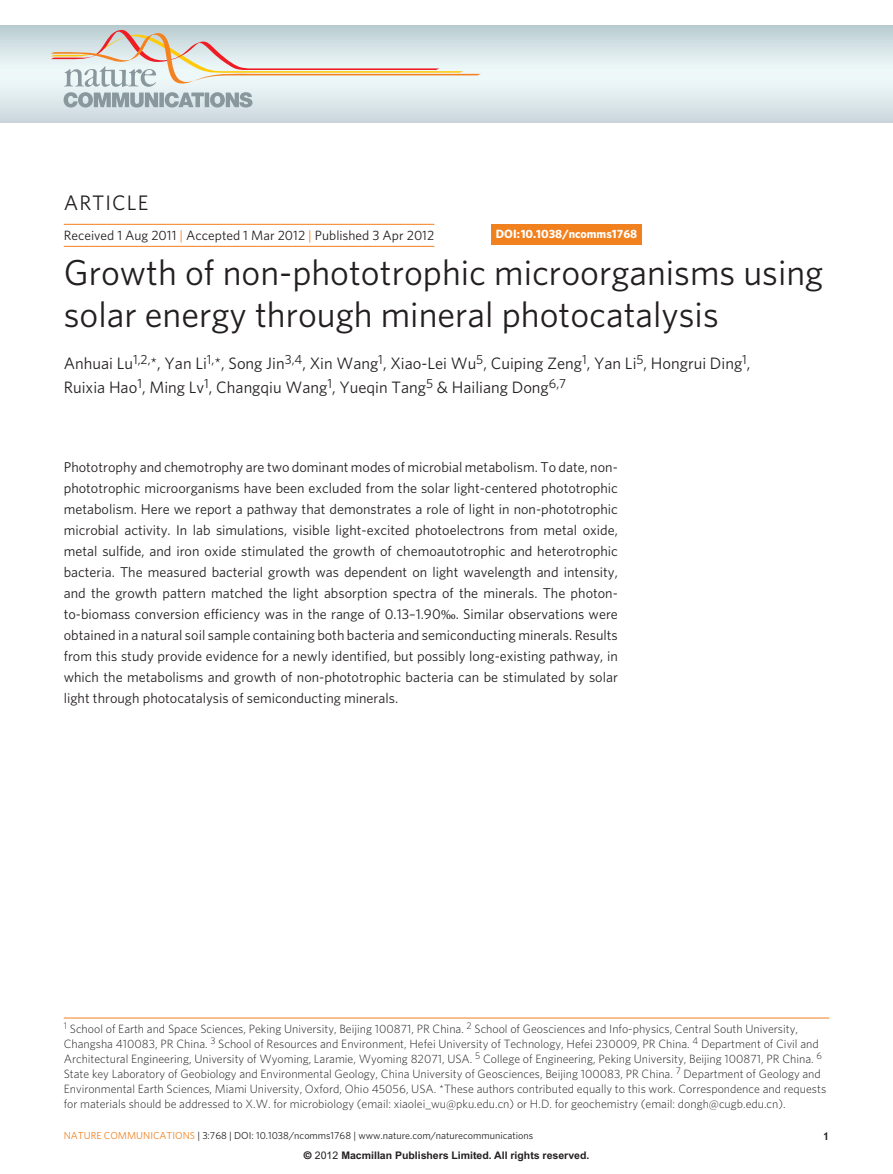
<style>
.page{position:relative;width:893px;height:1174px;background:#fff}
.page>*{position:absolute;margin:0;border:0;box-sizing:border-box;transform-origin:0 0}
.pAtl{font:36px/42px "Whitney";color:#231f20}
.t1{font:21px "Whitney";letter-spacing:.05em;color:#231f20}
.pAu{font:16.5px/24px "Whitney";color:#231f20}
.pAbstext{font:14.25px/21px "Whitney";color:#231f20;text-align:justify}
.pPrdates{font:13.5px "Whitney";color:#231f20}
.pAffiliation{font:300 12px/15px "Whitney";color:#231f20}
.pDoiTop{font:700 12px "Whitney";color:#fff}
.t2{font:700 10.5px "Arial";color:#231f20}
.pDoiLRH{font:10.2px "Whitney";color:#231f20}
.pDoiLRH-2{font:10.2px "Whitney";color:#f1801f}
.s1{color:#f1801f}
.s2{font-family:"Minion Pro"}
.s3{font-family:"Helvetica Bold 2";font-weight:400}
.s4{font-weight:400}
</style>
<div class="page">
<svg style="left:0;top:25px;width:893px;height:97px;background:#d8e4e7"></svg>
<svg style="left:50px;top:30px;width:431px;height:77px;background:#d8dad6"></svg>
<hr style="left:64px;top:224px;width:370px;height:1px;background:#f1801f">
<hr style="left:64px;top:246px;width:370px;height:1px;background:#f1801f">
<div style="left:492px;top:225px;width:150px;height:20px;background:#f1801f"></div>
<hr style="left:64px;top:1017px;width:765px;height:1px;background:#f1801f">
<p class="t1" style="left:64px;top:190px;width:86px">ARTICLE</p>
<p class="pPrdates" style="left:64px;top:227px;width:372px">Received 1 Aug 2011 <span class="s1">|</span> Accepted 1 Mar 2012 <span class="s1">|</span> Published 3 Apr 2012</p>
<p class="pDoiTop" style="left:496px;top:227px;width:143px">DOI: 10.1038/ncomms1768</p>
<p class="pAtl" style="left:64px;top:251px;width:761px">Growth of non-phototrophic microorganisms using solar energy through mineral photocatalysis</p>
<p class="pAu" style="left:64px;top:351px;width:688px">Anhuai Lu<sup>1,2,</sup>*, Yan Li<sup>1,</sup>*, Song Jin<sup>3,4</sup>, Xin Wang<sup>1</sup>, Xiao-Lei Wu<sup>5</sup>, Cuiping Zeng<sup>1</sup>, Yan Li<sup>5</sup>, Hongrui Ding<sup>1</sup>,<br>Ruixia Hao<sup>1</sup>, Ming Lv<sup>1</sup>, Changqiu Wang<sup>1</sup>, Yueqin Tang<sup>5</sup> &amp; Hailiang Dong<sup>6,7</sup></p>
<p class="pAbstext" style="left:64px;top:456px;width:556px">Phototrophy and chemotrophy are two dominant modes of microbial metabolism. To date, non&shy;phototrophic microorganisms have been excluded from the solar light-centered phototrophic metabolism. Here we report a pathway that demonstrates a role of light in non-phototrophic microbial activity. In lab simulations, visible light-excited photoelectrons from metal oxide, metal sulfide, and iron oxide stimulated the growth of chemoautotrophic and heterotrophic bacteria. The measured bacterial growth was dependent on light wavelength and intensity, and the growth pattern matched the light absorption spectra of the minerals. The photon&shy;to-biomass conversion efficiency was in the range of 0.13–1.90<span class="s2">‰</span>. Similar observations were obtained in a natural soil sample containing both bacteria and semiconducting minerals. Results from this study provide evidence for a newly identified, but possibly long-existing pathway, in which the metabolisms and growth of non-phototrophic bacteria can be stimulated by solar light through photocatalysis of semiconducting minerals.</p>
<p class="pAffiliation" style="left:64px;top:1021px;width:764px"><sup>1</sup> School of Earth and Space Sciences, Peking University, Beijing 100871, PR China. <sup>2</sup> School of Geosciences and Info-physics, Central South University, Changsha 410083, PR China. <sup>3</sup> School of Resources and Environment, Hefei University of Technology, Hefei 230009, PR China. <sup>4</sup> Department of Civil and Architectural Engineering, University of Wyoming, Laramie, Wyoming 82071, USA. <sup>5</sup> College of Engineering, Peking University, Beijing 100871, PR China. <sup>6<br></sup>State key Laboratory of Geobiology and Environmental Geology, China University of Geosciences, Beijing 100083, PR China. <sup>7</sup> Department of Geology and Environmental Earth Sciences, Miami University, Oxford, Ohio 45056, USA. *These authors contributed equally to this work. Correspondence and requests for materials should be addressed to X.W. for microbiology (email: xiaolei_wu@pku.edu.cn) or H.D. for geochemistry (email: dongh@cugb.edu.cn).</p>
<p class="pDoiLRH-2" style="left:64px;top:1129px;width:93px">nature communicati</p>
<p class="pDoiLRH" style="left:175px;top:1129px;width:359px"><span class="s1">ons</span> | 3:768 | DOI: 10.1038/ncomms1768 | www.nature.com/naturecommunications</p>
<p class="t2" style="left:304px;top:1149px;width:287px"><span class="s3">©</span> <span class="s4">2012</span> Macmillan Publishers Limited. All rights reserved.</p>
</div>
